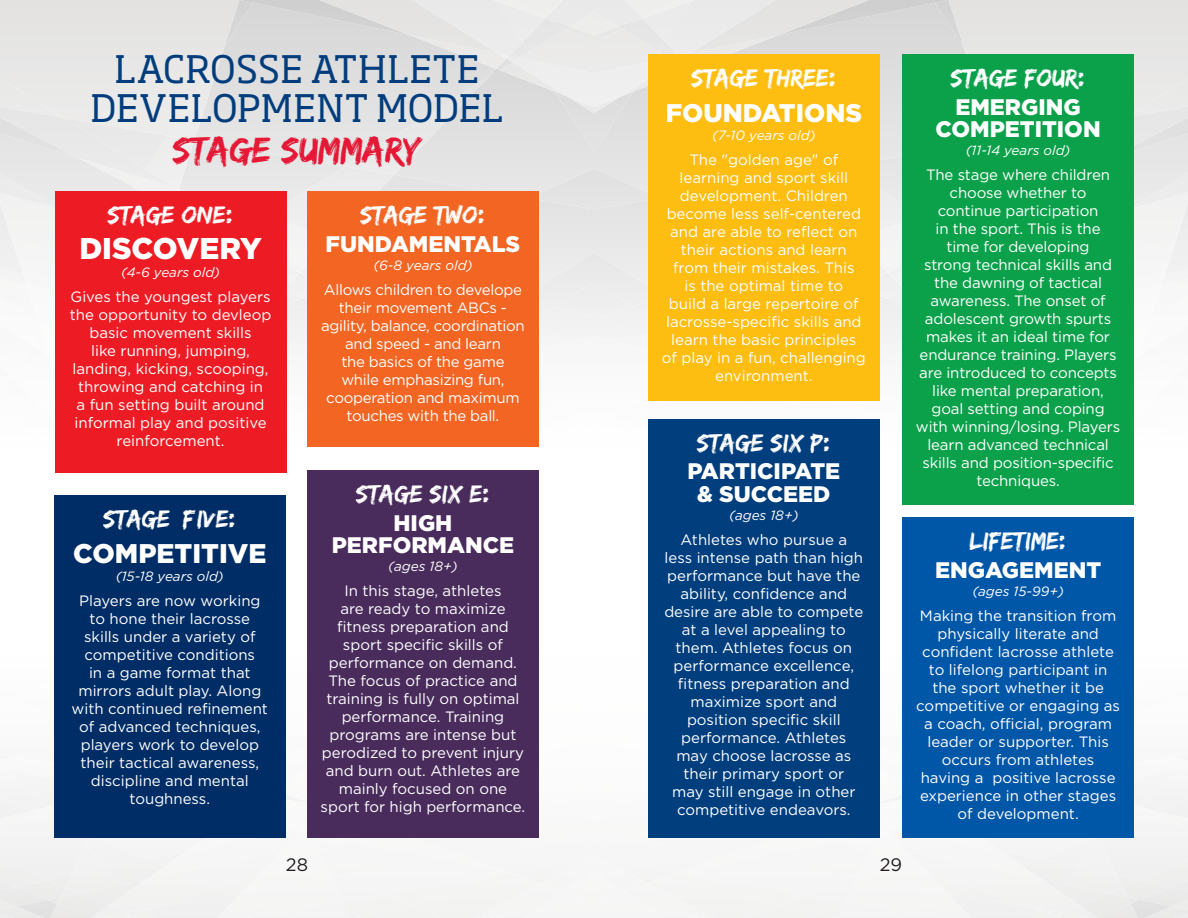
<style>
.page{position:relative;width:1188px;height:918px;background:#fff}
.page>*{position:absolute;margin:0;border:0;box-sizing:border-box;transform-origin:0 0}
.soho_large_light{font:37.5px "Soho Std";letter-spacing:.015em;color:#013d7d}
.brush_head{font:37.5px "Edo SZ";color:#e51836}
.gotham_large_black{font:900 30px "Gotham";color:#fff}
.gotham_large_black-2{font:900 27px "Gotham";color:#fff}
.brush_smaller{font:25.5px "Edo SZ";color:#fff}
.gotham_large_black-3{font:900 25.5px "Gotham";color:#fff}
.gotham_large_black-4{font:900 22.5px "Gotham";color:#fff}
.body_large{font:18px "Gotham";color:#231f20}
.t1{font:15px/18px "Gotham";color:#fff;text-align:center}
.t2{font:15px/18px "Gotham";letter-spacing:-.02em;color:#fff;text-align:center}
.t3{font:italic 13.5px "Gotham";color:#fff}
</style>
<div class="page">
<div style="left:0;top:784px;width:1188px;height:134px;background:#f5f5f5"></div>
<svg style="left:0;top:0;width:1188px;height:459px"></svg>
<div style="left:55px;top:191px;width:231px;height:282px;background:#ed1c24"></div>
<div style="left:54px;top:495px;width:232px;height:342px;background:#002d65"></div>
<div style="left:307px;top:470px;width:232px;height:367px;background:#492c5c"></div>
<div style="left:648px;top:419px;width:232px;height:418px;background:#003e7e"></div>
<div style="left:902px;top:517px;width:232px;height:320px;background:#0057a8"></div>
<div style="left:307px;top:191px;width:232px;height:256px;background:#f26522"></div>
<div style="left:648px;top:54px;width:232px;height:347px;background:#febd11"></div>
<div style="left:902px;top:54px;width:232px;height:450px;background:#0ba14b"></div>
<p class="soho_large_light" style="left:115px;top:46px;width:366px">LACROSSE ATHLETE</p>
<p class="soho_large_light" style="left:90px;top:85px;width:415px">DEVELOPMENT MODEL</p>
<p class="brush_head" style="left:173px;top:128px;width:250px">STAGE SUMMARY</p>
<p class="brush_smaller" style="left:108px;top:200px;width:127px">STAGE ONE:</p>
<p class="gotham_large_black" style="left:79px;top:231px;width:184px">DISCOVERY</p>
<p class="t3" style="left:121px;top:265px;width:101px">(4-6 years old)</p>
<p class="t1" style="left:70px;top:287px;width:203px">Gives the youngest players the opportunity to devleop basic movement skills<br>like running, jumping, landing, kicking, scooping, throwing and catching in<br>a fun setting built around informal play and positive reinforcement.</p>
<p class="brush_smaller" style="left:103px;top:504px;width:135px">STAGEFIF IVE:</p>
<p class="gotham_large_black-2" style="left:73px;top:538px;width:195px">COMPETITIVE</p>
<p class="t3" style="left:116px;top:569px;width:109px">(15-18 years old)</p>
<p class="t1" style="left:72px;top:591px;width:198px">Players are now working to hone their lacrosse skills under a variety of competitive conditions<br>in a game format that mirrors adult play. Along with continued refinement of advanced techniques, players work to develop their tactical awareness, discipline and mental toughness.</p>
<p class="brush_smaller" style="left:360px;top:200px;width:127px">STAGE TWO:</p>
<p class="gotham_large_black-4" style="left:326px;top:231px;width:196px">FUNDAMENTALS</p>
<p class="t3" style="left:373px;top:258px;width:101px">(6-8 years old)</p>
<p class="t2" style="left:321px;top:280px;width:205px">Allows children to develope their movement ABCs - agility, balance, coordination and speed - and learn<br>the basics of the game while emphasizing fun, cooperation and maximum touches with the ball.</p>
<p class="brush_smaller" style="left:356px;top:479px;width:136px">STAGE SIX E:</p>
<p class="gotham_large_black-4" style="left:394px;top:510px;width:60px">HIGH</p>
<p class="gotham_large_black-4" style="left:332px;top:532px;width:184px">PERFORMANCE</p>
<p class="t3" style="left:388px;top:559px;width:71px">(ages 18+)</p>
<p class="t1" style="left:321px;top:582px;width:206px">In this stage, athletes<br>are ready to maximize fitness preparation and sport specific skills of performance on demand.<br>The focus of practice and training is fully on optimal performance. Training programs are intense but perodized to prevent injury and burn out. Athletes are mainly focused on one sport for high performance.</p>
<p class="brush_smaller" style="left:951px;top:63px;width:136px">STAGE FOUR:</p>
<p class="gotham_large_black-4" style="left:955px;top:94px;width:127px">EMERGING</p>
<p class="gotham_large_black-4" style="left:936px;top:116px;width:167px">COMPETITION</p>
<p class="t3" style="left:966px;top:143px;width:106px">(11-14 years old)</p>
<p class="t1" style="left:916px;top:165px;width:206px">The stage where children choose whether to<br>continue participation<br>in the sport. This is the<br>time for developing<br>strong technical skills and the dawning of tactical awareness. The onset of adolescent growth spurts makes it an ideal time for endurance training. Players are introduced to concepts like mental preparation, goal setting and coping with winning/losing. Players learn advanced technical skills and position-specific techniques.</p>
<p class="brush_smaller" style="left:691px;top:63px;width:147px">STAGE THREE:</p>
<p class="gotham_large_black-3" style="left:666px;top:98px;width:198px">FOUNDATIONS</p>
<p class="t3" style="left:712px;top:128px;width:105px">(7-10 years old)</p>
<p class="t1" style="left:662px;top:150px;width:205px">The "golden age" of learning and sport skill development. Children become less self-centered and are able to reflect on their actions and learn from their mistakes. This<br>is the optimal time to<br>build a large repertoire of lacrosse-specific skills and learn the basic principles of play in a fun, challenging environment.</p>
<p class="brush_smaller" style="left:697px;top:428px;width:136px">STAGE SIX P:</p>
<p class="gotham_large_black-4" style="left:687px;top:458px;width:154px">PARTICIPATE</p>
<p class="gotham_large_black-4" style="left:697px;top:481px;width:135px">&amp; SUCCEED</p>
<p class="t3" style="left:729px;top:508px;width:71px">(ages 18+)</p>
<p class="t1" style="left:664px;top:530px;width:201px">Athletes who pursue a<br>less intense path than high performance but have the ability, confidence and desire are able to compete at a level appealing to them. Athletes focus on performance excellence, fitness preparation and maximize sport and position specific skill performance. Athletes may choose lacrosse as their primary sport or<br>may still engage in other competitive endeavors.</p>
<p class="brush_smaller" style="left:970px;top:526px;width:99px">LIFETIME:</p>
<p class="gotham_large_black-4" style="left:935px;top:557px;width:168px">ENGAGEMENT</p>
<p class="t3" style="left:972px;top:584px;width:93px">(ages 15-99+)</p>
<p class="t1" style="left:916px;top:606px;width:205px">Making the transition from physically literate and confident lacrosse athlete to lifelong participant in the sport whether it be competitive or engaging as a coach, official, program leader or supporter. This occurs from athletes having a positive lacrosse experience in other stages of development.</p>
<p class="body_large" style="left:286px;top:855px;width:24px">28</p>
<p class="body_large" style="left:880px;top:855px;width:24px">29</p>
</div>
